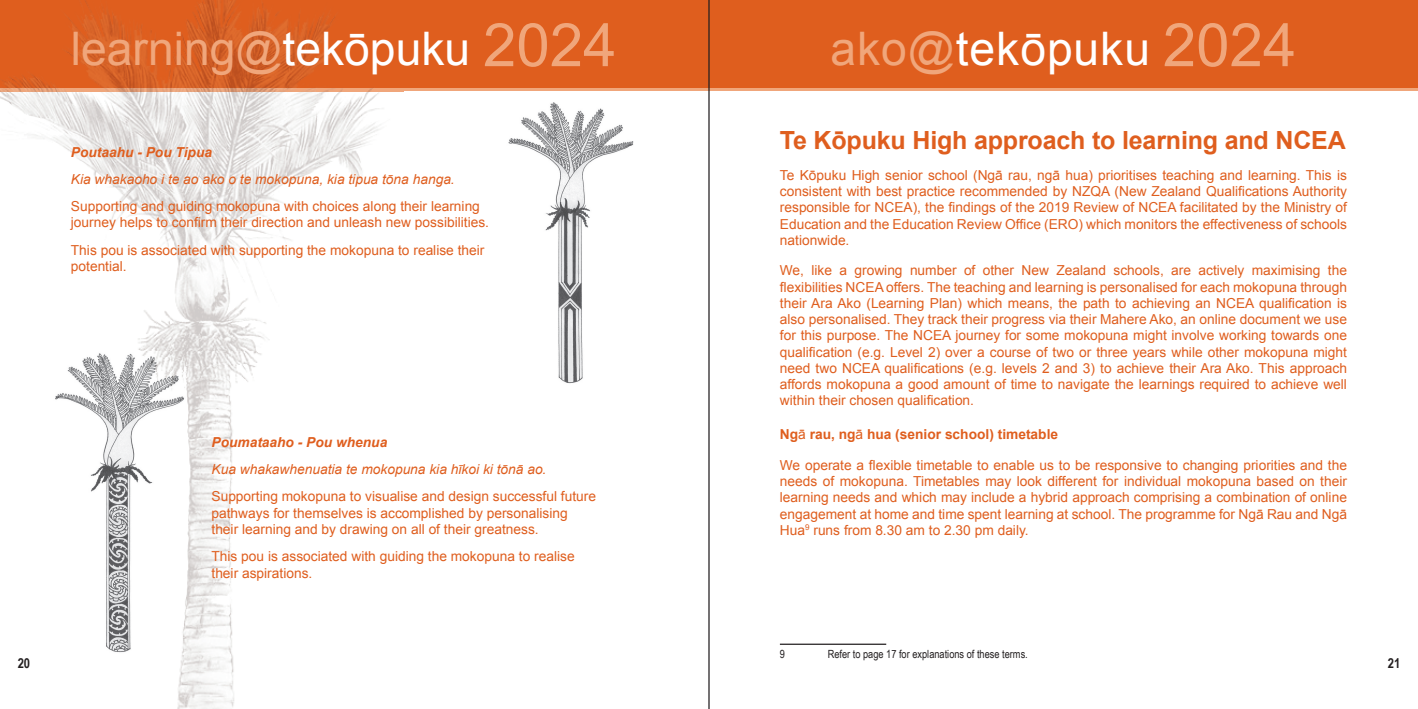
<style>
.page{position:relative;width:1418px;height:709px;background:#fff}
.page>*{position:absolute;margin:0;border:0;box-sizing:border-box;transform-origin:0 0}
.t1{font:46.25px "Arial";color:#f0a67b}
.t2{font:46.25px "Arial";letter-spacing:.02em;color:#fff}
.t3{font:700 25px "Arial";letter-spacing:-.005em;color:#df5e1e}
.t4{font:13.75px/16.2px "Arial";color:#df5e1e}
.t5{font:italic 13.75px "Arial";color:#df5e1e}
.t6{font:italic 700 13.75px "Arial";color:#df5e1e}
.t7{font:700 13.75px "Arial";color:#df5e1e}
.t8{font:700 13.75px "Arial Narrow";color:#231f20}
.t9{font:11.25px "Arial Narrow";color:#231f20}
.s1{color:#fff}
.s2{font-size:60px}
.s3{color:#f0a67b}
.s4{font-size:60px;color:#f0a67b}
.s5{font-weight:400}
</style>
<div class="page">
<div style="left:0;top:0;width:1417px;height:89px;background:#df5e1e"></div>
<hr style="left:0;top:88px;width:1417px;height:3px;background:#f0a67b">
<img style="left:0;top:0;width:404px;height:709px">
<img style="left:508px;top:102px;width:126px;height:282px">
<img style="left:53px;top:351px;width:133px;height:303px">
<hr style="left:780px;top:643px;width:106px;height:2px;background:#231f20">
<hr style="left:708px;top:0;width:1px;height:709px;background:#231f20">
<h1 class="t1" style="left:71px;top:23px;width:547px">learning@<span class="s1">tekōpuku</span> <span class="s2">2024</span></h1>
<h1 class="t2" style="left:830px;top:23px;width:467px"><span class="s3">ako@</span>tekōpuku <span class="s4">2024</span></h1>
<p class="t6" style="left:71px;top:144px;width:143px">Poutaahu - Pou Tipua</p>
<p class="t5" style="left:71px;top:171px;width:385px">Kia whakaoho i te ao ako o te mokopuna, kia tipua tōna hanga.</p>
<p class="t4" style="left:71px;top:198px;width:420px">Supporting and guiding mokopuna with choices along their learning journey helps to confirm their direction and unleash new possibilities.</p>
<p class="t4" style="left:71px;top:241px;width:415px">This pou is associated with supporting the mokopuna to realise their potential.</p>
<p class="t6" style="left:211px;top:434px;width:177px">Poumataaho - Pou whenua</p>
<p class="t5" style="left:211px;top:461px;width:336px">Kua whakawhenuatia te mokopuna kia hīkoi ki tōnā ao.</p>
<p class="t4" style="left:211px;top:488px;width:386px">Supporting mokopuna to visualise and design successful future pathways for themselves is accomplished by personalising their learning and by drawing on all of their greatness.</p>
<p class="t4" style="left:211px;top:548px;width:365px">This pou is associated with guiding the mokopuna to realise their aspirations.</p>
<h2 class="t3" style="left:780px;top:127px;width:567px">Te Kōpuku High approach to learning and NCEA</h2>
<p class="t4" style="left:780px;top:167px;width:568px;text-align:justify">Te Kōpuku High senior school (Ngā rau, ngā hua) prioritises teaching and learning. This is consistent with best practice recommended by NZQA (New Zealand Qualifications Authority responsible for NCEA), the findings of the 2019 Review of NCEA facilitated by the Ministry of Education and the Education Review Office (ERO) which monitors the effectiveness of schools nationwide.</p>
<p class="t4" style="left:780px;top:262px;width:568px;text-align:justify">We, like a growing number of other New Zealand schools, are actively maximising the flexibilities NCEA offers. The teaching and learning is personalised for each mokopuna through their Ara Ako (Learning Plan) which means, the path to achieving an NCEA qualification is also personalised. They track their progress via their Mahere Ako, an online document we use for this purpose. The NCEA journey for some mokopuna might involve working towards one qualification (e.g. Level 2) over a course of two or three years while other mokopuna might need two NCEA qualifications (e.g. levels 2 and 3) to achieve their Ara Ako. This approach affords mokopuna a good amount of time to navigate the learnings required to achieve well within their chosen qualification.</p>
<p class="t7" style="left:780px;top:427px;width:280px">Ng<span class="s5">ā</span> rau, ng<span class="s5">ā</span> hua (senior school) timetable</p>
<p class="t4" style="left:780px;top:457px;width:568px;text-align:justify">We operate a flexible timetable to enable us to be responsive to changing priorities and the needs of mokopuna. Timetables may look different for individual mokopuna based on their learning needs and which may include a hybrid approach comprising a combination of online engagement at home and time spent learning at school. The programme for Ngā Rau and Ngā Hua<sup>9</sup> runs from 8.30 am to 2.30 pm daily.</p>
<p class="t9" style="left:780px;top:647px;width:7px">9</p>
<p class="t9" style="left:827px;top:647px;width:202px">Refer to page 17 for explanations of these terms.</p>
<p class="t8" style="left:18px;top:654px;width:14px">20</p>
<p class="t8" style="left:1387px;top:654px;width:14px">21</p>
</div>
